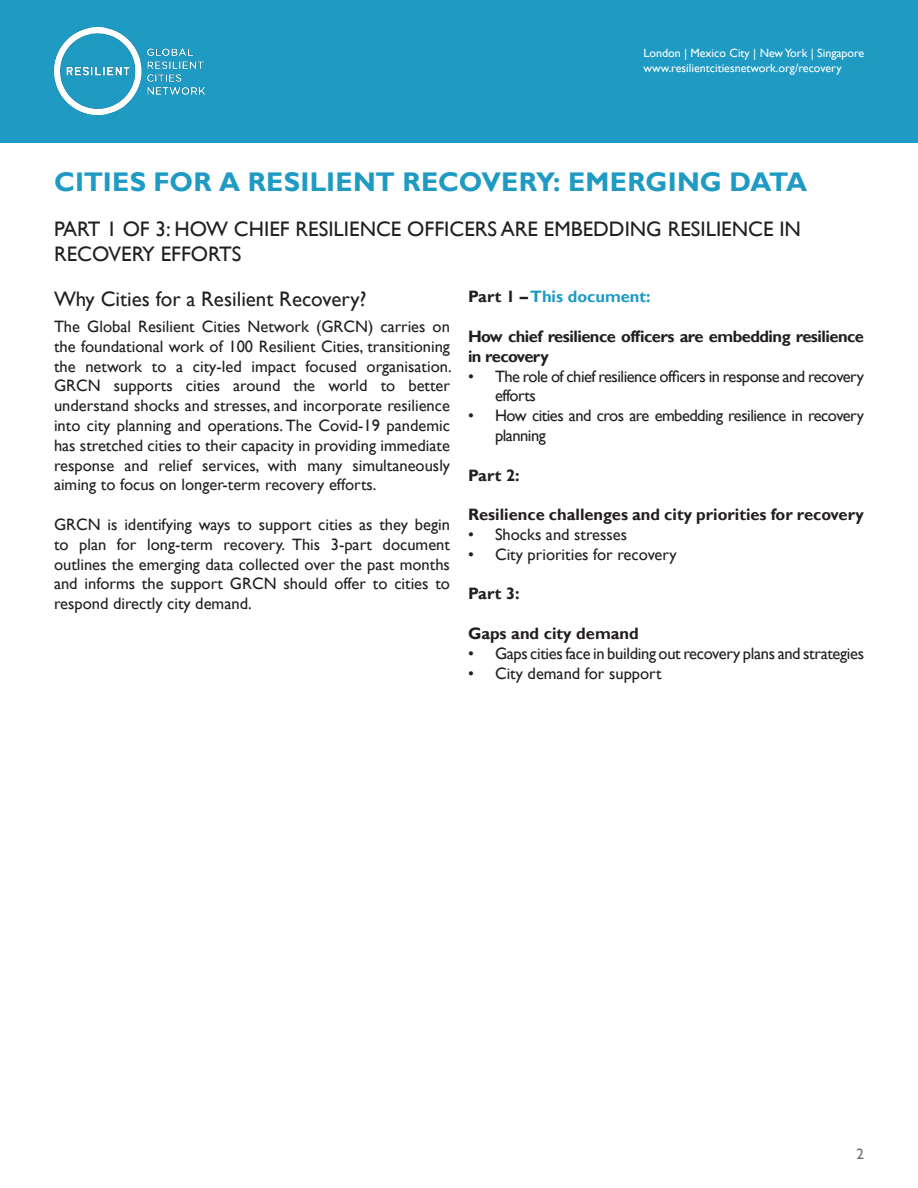
<style>
.page{position:relative;width:918px;height:1188px;background:#fff}
.page>*{position:absolute;margin:0;border:0;box-sizing:border-box;transform-origin:0 0}
.t1{font:700 27px "Gill Sans";letter-spacing:.005em;color:#1e9ac3}
.t2{font:21px/25.2px "Gill Sans";color:#231f20}
.t3{font:16.5px/19.8px "Gill Sans";letter-spacing:-.02em;color:#231f20;text-align:justify}
.t4{font:700 16.5px "Gill Sans";letter-spacing:-.01em;color:#231f20}
.t5{font:16.5px "Gill Sans";color:#231f20}
.t6{font:700 16.5px/19.8px "Gill Sans";letter-spacing:-.03em;color:#231f20}
.t7{font:700 16.5px "Gill Sans";color:#1e9ac3}
.t8{font:15px "Gill Sans";color:#6c6d70}
.t9{font:12px/14.4px "Gill Sans";color:#fff}
.s1{color:#231f20}
</style>
<div class="page">
<div style="left:0;top:0;width:918px;height:143px;background:#1e9ac3"></div>
<img style="left:54px;top:28px;width:152px;height:87px">
<p class="t9" style="left:644px;top:46px;width:222px">London | Mexico City | New York | Singapore www.resilientcitiesnetwork.org/recovery</p>
<p class="t1" style="left:54px;top:166px;width:755px">CITIES FOR A RESILIENT RECOVERY: EMERGING DATA</p>
<p class="t2" style="left:54px;top:217px;width:749px">PART 1 OF 3: HOW CHIEF RESILIENCE OFFICERS ARE EMBEDDING RESILIENCE IN<br>RECOVERY EFFORTS</p>
<p class="t2" style="left:54px;top:286px;width:314px">Why Cities for a Resilient Recovery?</p>
<p class="t7" style="left:468px;top:287px;width:184px"><span class="s1">Part 1 –</span> This document:</p>
<p class="t6" style="left:468px;top:327px;width:398px">How chief resilience officers are embedding resilience in recovery</p>
<p class="t3" style="left:495px;top:366px;width:371px;text-indent:-27px">• The role of chief resilience officers in response and recovery efforts</p>
<p class="t3" style="left:495px;top:406px;width:370px;text-indent:-27px">• How cities and cros are embedding resilience in recovery planning</p>
<p class="t4" style="left:468px;top:465px;width:53px">Part 2:</p>
<p class="t4" style="left:468px;top:505px;width:398px">Resilience challenges and city priorities for recovery</p>
<p class="t5" style="left:468px;top:525px;width:161px">• Shocks and stresses</p>
<p class="t5" style="left:468px;top:545px;width:210px">• City priorities for recovery</p>
<p class="t4" style="left:468px;top:584px;width:53px">Part 3:</p>
<p class="t4" style="left:468px;top:624px;width:172px">Gaps and city demand</p>
<p class="t3" style="left:468px;top:644px;width:398px">• Gaps cities face in building out recovery plans and strategies</p>
<p class="t5" style="left:468px;top:663px;width:195px">• City demand for support</p>
<p class="t3" style="left:54px;top:317px;width:399px">The Global Resilient Cities Network (GRCN) carries on the foundational work of 100 Resilient Cities, transitioning the network to a city-led impact focused organisation.<br>GRCN supports cities around the world to better understand shocks and stresses, and incorporate resilience into city planning and operations. The Covid-19 pandemic has stretched cities to their capacity in providing immediate response and relief services, with many simultaneously aiming to focus on longer-term recovery efforts.</p>
<p class="t3" style="left:54px;top:515px;width:398px">GRCN is identifying ways to support cities as they begin to plan for long-term recovery. This 3-part document outlines the emerging data collected over the past months and informs the support GRCN should offer to cities to respond directly city demand.</p>
<p class="t8" style="left:857px;top:1146px;width:9px">2</p>
</div>
